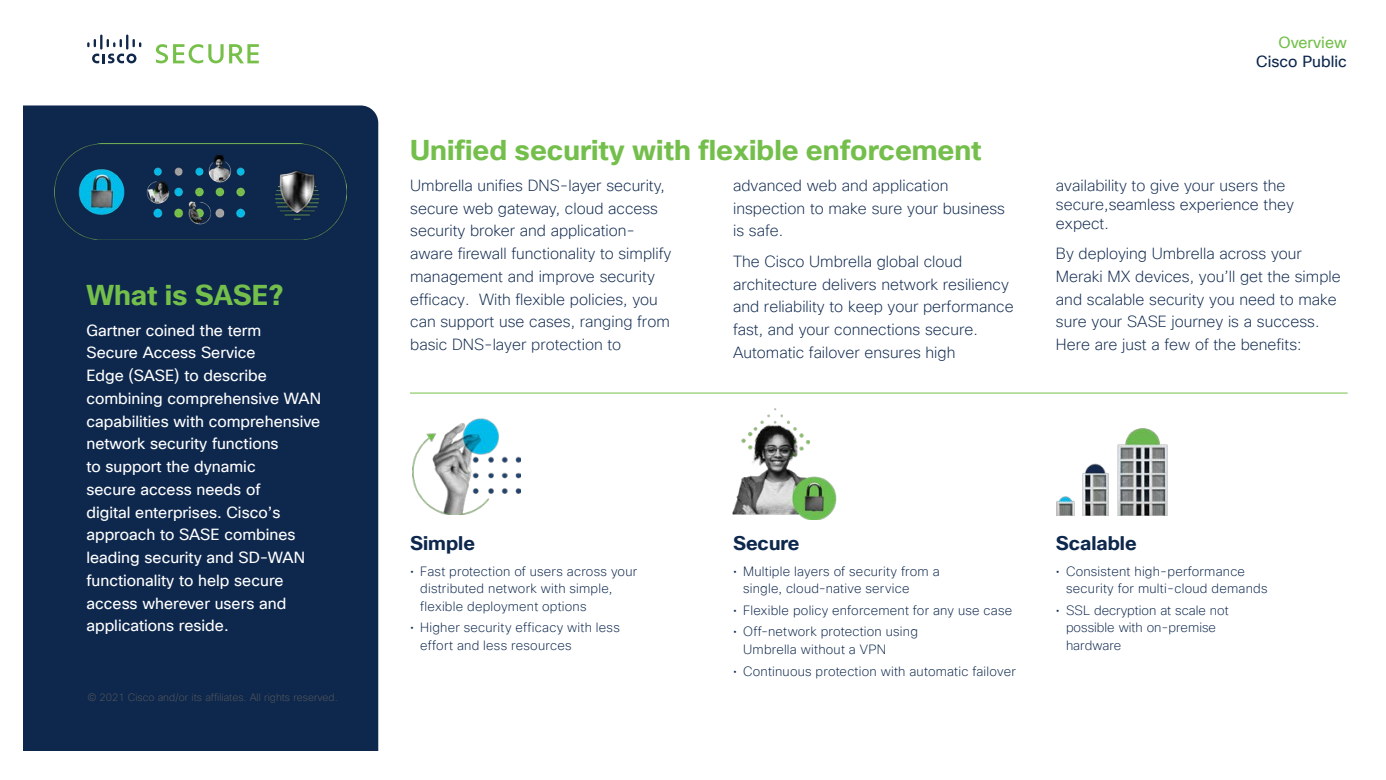
<style>
.page{position:relative;width:1386px;height:780px;background:#fff}
.page>*{position:absolute;margin:0;border:0;box-sizing:border-box;transform-origin:0 0}
.t1{font:700 28px "Cisco Sans TT";color:#74bf4b}
.t2{font:700 19.25px "Cisco Sans TT";color:#0d274d}
.t3{font:200 15.75px/22.8px "Cisco Sans TT";color:#0d274d}
.t4{font:15.75px/22.8px "Cisco Sans TT";color:#fff}
.t5{font:15.75px/19.2px "Cisco Sans TT";color:#0d274d;text-align:right}
.t6{font:200 13.12px/17.5px "Cisco Sans TT";letter-spacing:.015em;color:#0d274d}
.t7{font:200 10.5px "Cisco Sans TT";color:#58595b}
.s1{color:#74bf4b}
</style>
<div class="page">
<svg style="left:87px;top:35px;width:54px;height:28px"></svg>
<svg style="left:156px;top:44px;width:103px;height:19px"></svg>
<div style="left:24px;top:105px;width:354px;height:646px;background:#0d274d"></div>
<img style="left:720px;top:392px;width:122px;height:128px">
<img style="left:412px;top:418px;width:108px;height:96px">
<img style="left:1050px;top:392px;width:145px;height:123px">
<hr style="left:410px;top:393px;width:937px;height:1px;background:#74bf4b">
<img style="left:55px;top:143px;width:292px;height:96px">
<p class="t1" style="left:86px;top:278px;width:198px">What is SASE?</p>
<p class="t4" style="left:86px;top:319px;width:236px">Gartner coined the term<br>Secure Access Service<br>Edge (SASE) to describe combining comprehensive WAN capabilities with comprehensive network security functions<br>to support the dynamic<br>secure access needs of<br>digital enterprises. Cisco’s approach to SASE combines leading security and SD-WAN functionality to help secure access wherever users and applications reside.</p>
<p class="t7" style="left:87px;top:691px;width:252px">© 2021 Cisco and/or its affiliates. All rights reserved.</p>
<p class="t1" style="left:410px;top:133px;width:573px">Unified security with flexible enforcement</p>
<p class="t3" style="left:410px;top:174px;width:263px">Umbrella unifies DNS-layer security, secure web gateway, cloud access security broker and application&shy;aware firewall functionality to simplify management and improve security efficacy. With flexible policies, you can support use cases, ranging from basic DNS-layer protection to</p>
<p class="t3" style="left:733px;top:174px;width:273px">advanced web and application inspection to make sure your business is safe.</p>
<p class="t3" style="left:733px;top:250px;width:282px">The Cisco Umbrella global cloud architecture delivers network resiliency and reliability to keep your performance fast, and your connections secure.<br>Automatic failover ensures high</p>
<p class="t5" style="left:1256px;top:33px;width:92px"><span class="s1">Overview<br></span>Cisco Public</p>
<p class="t3" style="left:1056px;top:176px;width:239px;line-height:18.9px">availability to give your users the secure,seamless experience they expect.</p>
<p class="t3" style="left:1056px;top:242px;width:286px">By deploying Umbrella across your Meraki MX devices, you’ll get the simple and scalable security you need to make sure your SASE journey is a success.<br>Here are just a few of the benefits:</p>
<p class="t2" style="left:410px;top:531px;width:66px">Simple</p>
<p class="t6" style="left:420px;top:562px;width:218px;text-indent:-10px">• Fast protection of users across your distributed network with simple, flexible deployment options</p>
<p class="t6" style="left:420px;top:619px;width:201px;text-indent:-10px">• Higher security efficacy with less effort and less resources</p>
<p class="t2" style="left:733px;top:531px;width:68px">Secure</p>
<p class="t6" style="left:743px;top:562px;width:198px;text-indent:-10px">• Multiple layers of security from a single, cloud-native service</p>
<p class="t6" style="left:733px;top:601px;width:281px">• Flexible policy enforcement for any use case</p>
<p class="t6" style="left:743px;top:623px;width:176px;text-indent:-10px">• Off-network protection using<br>Umbrella without a VPN</p>
<p class="t6" style="left:733px;top:662px;width:284px">• Continuous protection with automatic failover</p>
<p class="t2" style="left:1056px;top:531px;width:82px">Scalable</p>
<p class="t6" style="left:1066px;top:562px;width:203px;text-indent:-10px">• Consistent high-performance security for multi-cloud demands</p>
<p class="t6" style="left:1066px;top:601px;width:164px;text-indent:-10px">• SSL decryption at scale not possible with on-premise hardware</p>
</div>
